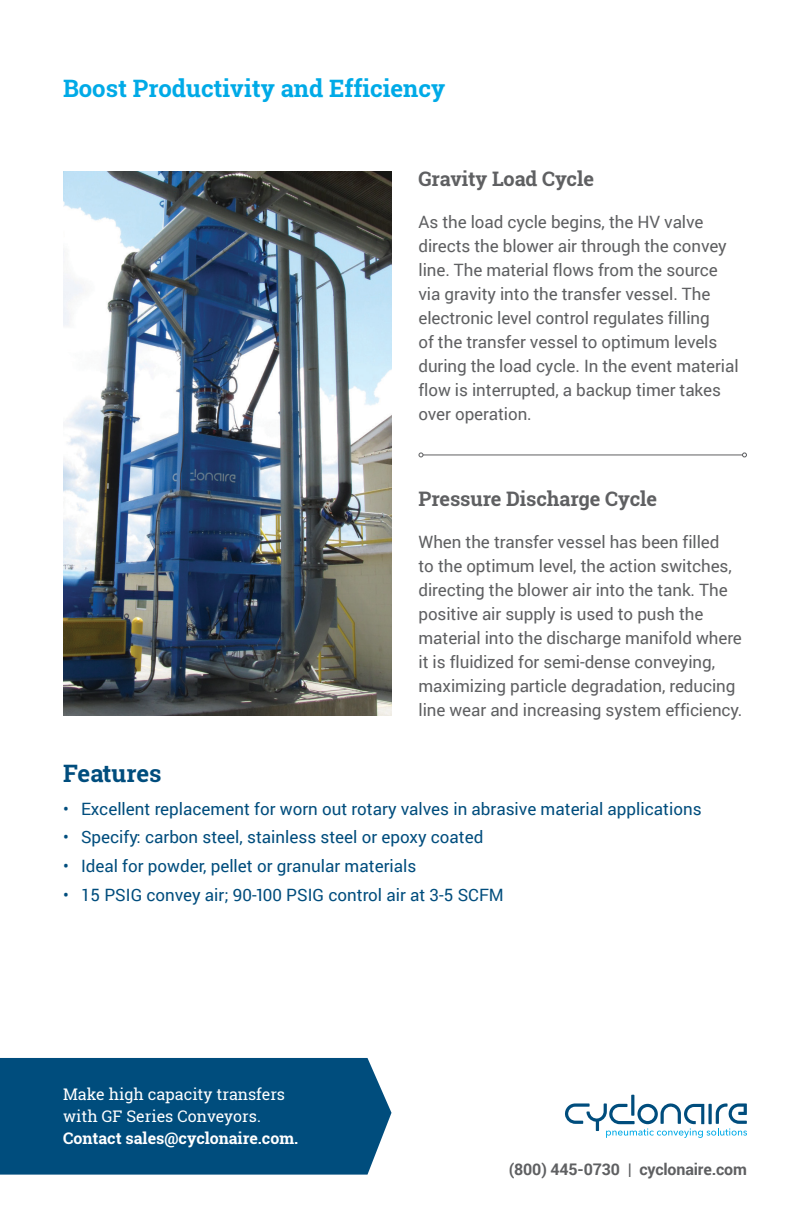
<style>
.page{position:relative;width:810px;height:1224px;background:#fff}
.page>*{position:absolute;margin:0;border:0;box-sizing:border-box;transform-origin:0 0}
.t1{font:700 24px "Roboto Slab";color:#00aae7}
.t2{font:700 24px "Roboto Slab";color:#004d7d}
.t3{font:700 20px "Roboto Slab";letter-spacing:-.005em;color:#5f6062}
.t4{font:17px/24px "Roboto";letter-spacing:-.005em;color:#5f6062}
.t5{font:17px "Roboto";color:#004d7d}
.t6{font:16px/22px "Roboto Slab";color:#fff}
.t7{font:700 16px "Roboto Slab";color:#fff}
.t8{font:700 16px "Roboto";letter-spacing:-.01em;color:#5f6062}
</style>
<div class="page">
<div style="left:0;top:1058px;width:392px;height:117px;background:#004d7d"></div>
<hr style="left:423px;top:454px;width:319px;height:1px;background:#5f6062">
<svg style="left:418px;top:452px;width:6px;height:5px"></svg>
<svg style="left:742px;top:452px;width:5px;height:5px"></svg>
<img style="left:63px;top:171px;width:329px;height:545px">
<hr style="left:631px;top:1095px;width:3px;height:21px;background:#004d7d">
<svg style="left:565px;top:1103px;width:182px;height:35px"></svg>
<h1 class="t1" style="left:63px;top:72px;width:384px">Boost Productivity and Efficiency</h1>
<p class="t3" style="left:418px;top:165px;width:177px">Gravity Load Cycle</p>
<p class="t4" style="left:418px;top:209px;width:322px">As the load cycle begins, the HV valve directs the blower air through the convey line. The material flows from the source via gravity into the transfer vessel. The electronic level control regulates filling<br>of the transfer vessel to optimum levels during the load cycle. In the event material flow is interrupted, a backup timer takes over operation.</p>
<p class="t3" style="left:418px;top:485px;width:240px">Pressure Discharge Cycle</p>
<p class="t4" style="left:418px;top:529px;width:325px">When the transfer vessel has been filled<br>to the optimum level, the action switches, directing the blower air into the tank. The positive air supply is used to push the material into the discharge manifold where it is fluidized for semi-dense conveying, maximizing particle degradation, reducing line wear and increasing system efficiency.</p>
<h1 class="t2" style="left:63px;top:757px;width:100px">Features</h1>
<p class="t5" style="left:63px;top:797px;width:640px">• Excellent replacement for worn out rotary valves in abrasive material applications</p>
<p class="t5" style="left:63px;top:825px;width:422px">• Specify: carbon steel, stainless steel or epoxy coated</p>
<p class="t5" style="left:63px;top:854px;width:355px">• Ideal for powder, pellet or granular materials</p>
<p class="t5" style="left:63px;top:883px;width:442px">• 15 PSIG convey air; 90-100 PSIG control air at 3-5 SCFM</p>
<p class="t6" style="left:63px;top:1083px;width:224px">Make high capacity transfers with GF Series Conveyors.</p>
<p class="t7" style="left:63px;top:1127px;width:237px">Contact sales@cyclonaire.com.</p>
<p class="t8" style="left:509px;top:1158px;width:240px">(800) 445-0730 | cyclonaire.com</p>
</div>
